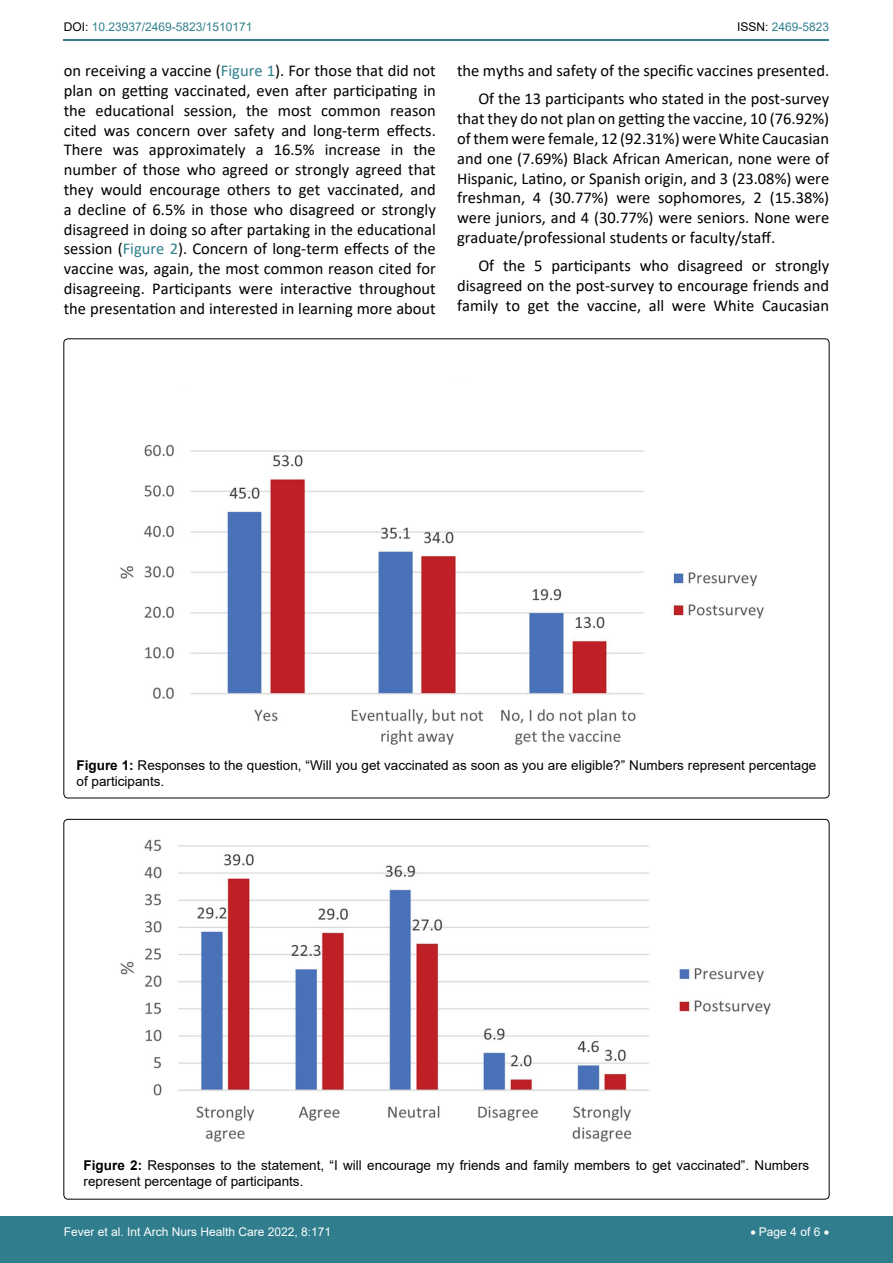
<style>
.page{position:relative;width:893px;height:1263px;background:#fff}
.page>*{position:absolute;margin:0;border:0;box-sizing:border-box;transform-origin:0 0}
.t1{font:16.5px/19.8px "Calibri";color:#000;text-align:justify}
.t2{font:13.5px/16.2px "Arial";color:#000}
.t3{font:12px "Arial";color:#fff}
.t4{font:12px "Arial";color:#30808d}
.s1{color:#000}
.s2{color:#30808d}
.s3{font-weight:700}
</style>
<div class="page">
<hr style="left:64px;top:40px;width:765px;height:1px;background:#30808d">
<div style="left:0;top:1217px;width:893px;height:46px;background:#307d8d"></div>
<img style="left:120px;top:444px;width:644px;height:301px">
<img style="left:120px;top:839px;width:651px;height:303px">
<p class="t4" style="left:64px;top:19px;width:190px"><span class="s1">DOI:</span> 10.23937/2469-5823/1510171</p>
<p class="t4" style="left:737px;top:19px;width:94px"><span class="s1">ISSN:</span> 2469-5823</p>
<p class="t1" style="left:64px;top:60px;width:374px">on receiving a vaccine (<span class="s2">Figure 1</span>). For those that did not plan on getting vaccinated, even after participating in the educational session, the most common reason cited was concern over safety and long-term effects.<br>There was approximately a 16.5% increase in the number of those who agreed or strongly agreed that they would encourage others to get vaccinated, and a decline of 6.5% in those who disagreed or strongly disagreed in doing so after partaking in the educational session (<span class="s2">Figure 2</span>). Concern of long-term effects of the vaccine was, again, the most common reason cited for disagreeing. Participants were interactive throughout the presentation and interested in learning more about</p>
<p class="t1" style="left:457px;top:56px;width:374px;line-height:28.3px;text-align:right">the myths and safety of the specific vaccines presented.<br>Of the 13 participants who stated in the post-survey</p>
<p class="t1" style="left:457px;top:108px;width:374px">that they do not plan on getting the vaccine, 10 (76.92%) of them were female, 12 (92.31%) were White Caucasian and one (7.69%) Black African American, none were of Hispanic, Latino, or Spanish origin, and 3 (23.08%) were freshman, 4 (30.77%) were sophomores, 2 (15.38%) were juniors, and 4 (30.77%) were seniors. None were graduate/professional students or faculty/staff.</p>
<p class="t1" style="left:457px;top:256px;width:374px;text-indent:21px">Of the 5 participants who disagreed or strongly disagreed on the post-survey to encourage friends and family to get the vaccine, all were White Caucasian</p>
<p class="t2" style="left:77px;top:757px;width:741px"><span class="s3">Figure 1:</span> Responses to the question, “Will you get vaccinated as soon as you are eligible?” Numbers represent percentage of participants.</p>
<p class="t2" style="left:84px;top:1157px;width:727px"><span class="s3">Figure 2:</span> Responses to the statement, “I will encourage my friends and family members to get vaccinated”. Numbers represent percentage of participants.</p>
<p class="t3" style="left:64px;top:1223px;width:269px">Fever et al. Int Arch Nurs Health Care 2022, 8:171</p>
<p class="t3" style="left:750px;top:1223px;width:80px">• Page 4 of 6 •</p>
</div>
